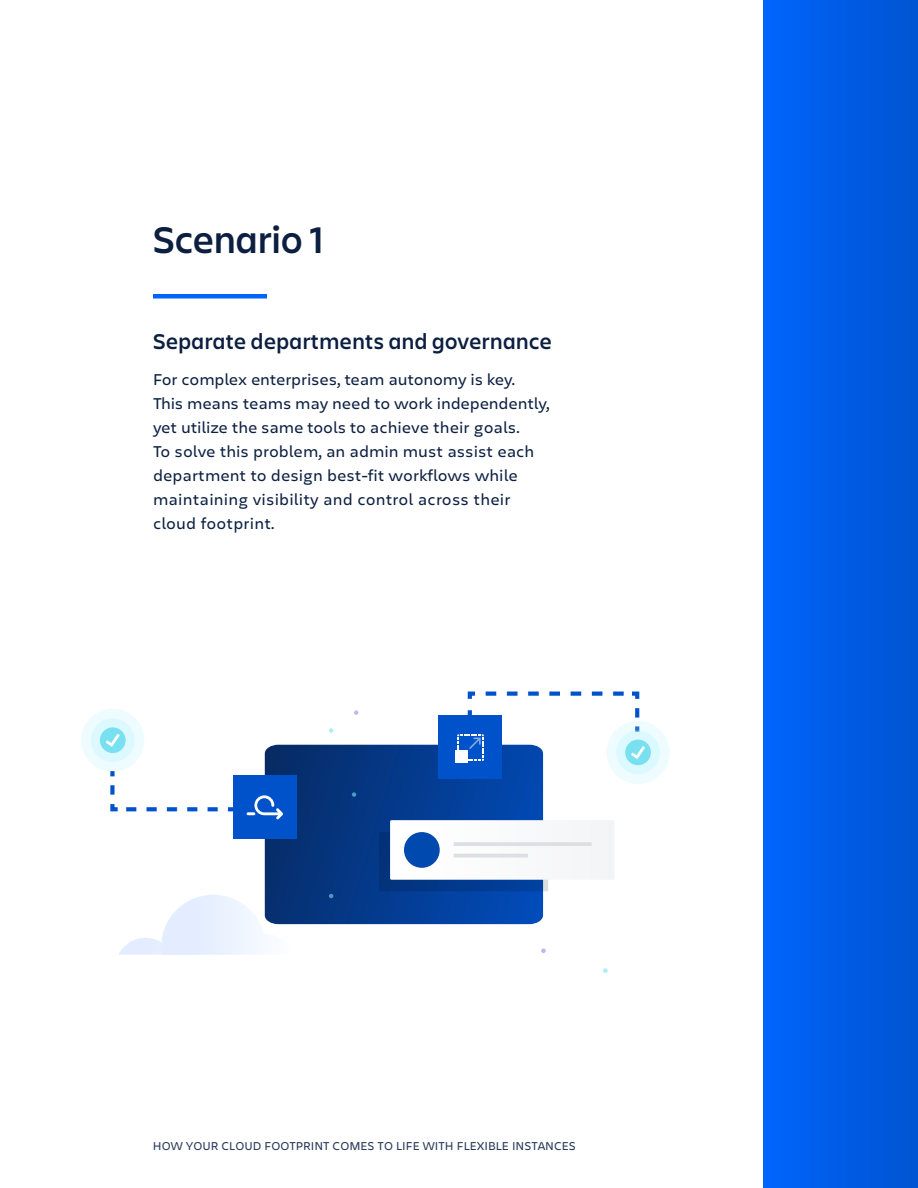
<style>
.page{position:relative;width:918px;height:1188px;background:#fff}
.page>*{position:absolute;margin:0;border:0;box-sizing:border-box;transform-origin:0 0}
.t1{font:600 39px "Charlie Display";letter-spacing:.01em;color:#0c1f41}
.t2{font:600 22.5px "Charlie Display";letter-spacing:.025em;color:#0c1f41}
.t3{font:16.5px/24px "Charlie Text";color:#0c1f41}
.t4{font:12px "Charlie Text";color:#253858}
</style>
<div class="page">
<svg style="left:265px;top:745px;width:278px;height:179px;background:#04398b"></svg>
<svg style="left:379px;top:832px;width:169px;height:59px;background:#063b8a"></svg>
<div style="left:390px;top:820px;width:225px;height:60px;background:#f9fafb"></div>
<div style="left:404px;top:832px;width:36px;height:36px;background:#0049af;border-radius:50%"></div>
<hr style="left:454px;top:842px;width:138px;height:4px;background:#dddfe3">
<svg style="left:454px;top:854px;width:74px;height:4px"></svg>
<div style="left:233px;top:776px;width:63px;height:63px;background:#0052cb"></div>
<svg style="left:247px;top:795px;width:36px;height:25px"></svg>
<div style="left:439px;top:715px;width:63px;height:64px;background:#0052cb"></div>
<div style="left:455px;top:750px;width:13px;height:13px;background:#fff"></div>
<div style="left:81px;top:709px;width:63px;height:63px;background:#effcff;border-radius:50%"></div>
<div style="left:91px;top:718px;width:44px;height:44px;background:#dcf9ff;border-radius:50%"></div>
<div style="left:100px;top:727px;width:26px;height:26px;background:#79e0f0;border-radius:50%"></div>
<svg style="left:106px;top:734px;width:14px;height:13px"></svg>
<svg style="left:228px;top:807px;width:5px;height:4px"></svg>
<svg style="left:110px;top:771px;width:108px;height:41px"></svg>
<svg style="left:541px;top:948px;width:5px;height:5px"></svg>
<svg style="left:354px;top:710px;width:4px;height:5px"></svg>
<svg style="left:352px;top:792px;width:4px;height:5px"></svg>
<svg style="left:603px;top:968px;width:5px;height:5px"></svg>
<svg style="left:329px;top:894px;width:4px;height:4px"></svg>
<svg style="left:329px;top:728px;width:4px;height:5px"></svg>
<svg style="left:119px;top:887px;width:174px;height:68px"></svg>
<div style="left:606px;top:721px;width:64px;height:63px;background:#effcff;border-radius:50%"></div>
<div style="left:616px;top:730px;width:44px;height:44px;background:#dcf9ff;border-radius:50%"></div>
<div style="left:625px;top:740px;width:26px;height:25px;background:#79e0f0;border-radius:50%"></div>
<svg style="left:457px;top:691px;width:188px;height:70px"></svg>
<div style="left:764px;top:0;width:154px;height:1188px;background:linear-gradient(to right,#0064fd,#0054d0)"></div>
<hr style="left:153px;top:294px;width:114px;height:4px;background:#0065ff">
<h1 class="t1" style="left:153px;top:212px;width:172px">Scenario 1</h1>
<h2 class="t2" style="left:153px;top:325px;width:400px">Separate departments and governance</h2>
<p class="t3" style="left:153px;top:366px;width:398px">For complex enterprises, team autonomy is key.<br>This means teams may need to work independently, yet utilize the same tools to achieve their goals.<br>To solve this problem, an admin must assist each department to design best-fit workflows while maintaining visibility and control across their cloud footprint.</p>
<p class="t4" style="left:153px;top:1137px;width:424px">HOW YOUR CLOUD FOOTPRINT COMES TO LIFE WITH FLEXIBLE INSTANCES</p>
</div>
